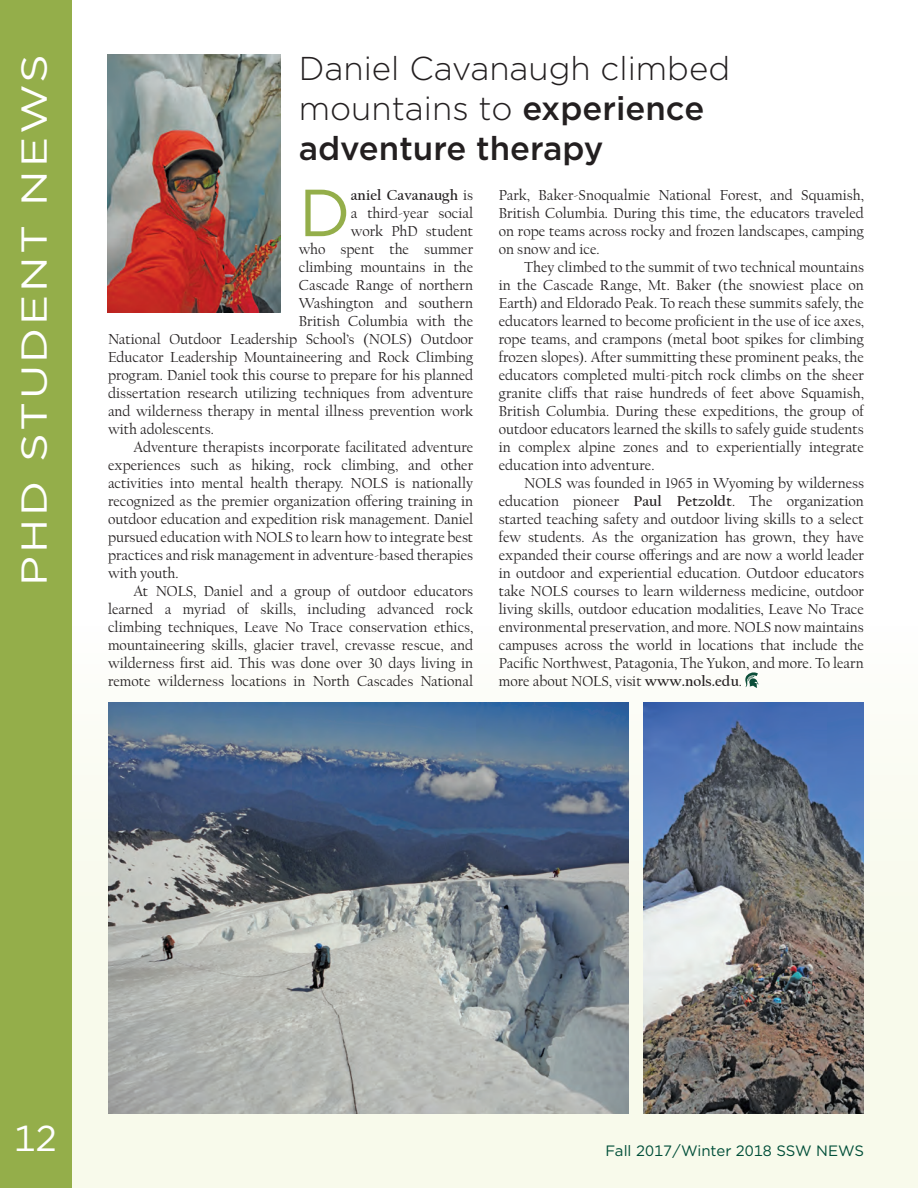
<style>
.page{position:relative;width:918px;height:1188px;background:#fff}
.page>*{position:absolute;margin:0;border:0;box-sizing:border-box;transform-origin:0 0}
.t1{font:66.45px "Gotham";color:#94ae4a}
.t2{font:36px "Gotham";letter-spacing:.06em;color:#fff;scale:1.25 1}
.t3{font:36px "Gotham";letter-spacing:.06em;color:#fff}
.t4{font:300 33px/39.6px "Gotham";color:#231f20}
.t5{font:15px/18px "Californian FB";color:#231f20;text-align:justify}
.t6{font:15px "Gotham";color:#004e38}
.t7{font:700 15px "Californian FB";color:#231f20}
.s1{font-weight:500}
.s2{font-weight:400}
.s3{font-weight:700}
</style>
<div class="page">
<div style="left:66px;top:626px;width:852px;height:562px;background:linear-gradient(to right,#f8faf1,#f8faf1)"></div>
<div style="left:0;top:0;width:72px;height:1188px;background:#94ae4a"></div>
<svg style="left:745px;top:672px;width:14px;height:16px"></svg>
<img style="left:107px;top:54px;width:174px;height:258px">
<img style="left:108px;top:703px;width:521px;height:410px">
<img style="left:643px;top:703px;width:221px;height:410px">
<h2 class="t2" style="left:11px;top:586px;width:427px;rotate:-90deg">PHD STUDENT NEWS</h2>
<h3 class="t4" style="left:299px;top:48px;width:433px">Daniel Cavanaugh climbed mountains to <span class="s1">experience adventure therapy</span></h3>
<h1 class="t1" style="left:299px;top:170px;width:53px">D</h1>
<p class="t7" style="left:351px;top:187px;width:124px">aniel Cavanaugh <span class="s2">is</span></p>
<p class="t5" style="left:499px;top:187px;width:367px">Park, Baker-Snoqualmie National Forest, and Squamish, British Columbia. During this time, the educators traveled on rope teams across rocky and frozen landscapes, camping on snow and ice.</p>
<p class="t5" style="left:499px;top:259px;width:367px;text-indent:26px">They climbed to the summit of two technical mountains in the Cascade Range, Mt. Baker (the snowiest place on Earth) and Eldorado Peak. To reach these summits safely, the educators learned to become proficient in the use of ice axes, rope teams, and crampons (metal boot spikes for climbing frozen slopes). After summitting these prominent peaks, the educators completed multi-pitch rock climbs on the sheer granite cliffs that raise hundreds of feet above Squamish, British Columbia. During these expeditions, the group of outdoor educators learned the skills to safely guide students in complex alpine zones and to experientially integrate education into adventure.</p>
<p class="t5" style="left:499px;top:475px;width:367px;text-indent:26px">NOLS was founded in 1965 in Wyoming by wilderness education pioneer <span class="s3">Paul Petzoldt</span>. The organization started teaching safety and outdoor living skills to a select few students. As the organization has grown, they have expanded their course offerings and are now a world leader in outdoor and experiential education. Outdoor educators take NOLS courses to learn wilderness medicine, outdoor living skills, outdoor education modalities, Leave No Trace environmental preservation, and more. NOLS now maintains campuses across the world in locations that include the Pacific Northwest, Patagonia, The Yukon, and more. To learn more about NOLS, visit <span class="s3">www.nols.edu</span>.</p>
<p class="t5" style="left:351px;top:205px;width:124px">a third-year social</p>
<p class="t5" style="left:351px;top:223px;width:124px">work PhD student</p>
<p class="t5" style="left:299px;top:241px;width:176px">who spent the summer</p>
<p class="t5" style="left:299px;top:259px;width:176px">climbing mountains in the</p>
<p class="t5" style="left:299px;top:277px;width:176px">Cascade Range of northern</p>
<p class="t5" style="left:299px;top:295px;width:176px">Washington and southern</p>
<p class="t5" style="left:299px;top:313px;width:176px">British Columbia with the</p>
<p class="t5" style="left:108px;top:331px;width:367px">National Outdoor Leadership School’s (NOLS) Outdoor</p>
<p class="t5" style="left:108px;top:349px;width:367px">Educator Leadership Mountaineering and Rock Climbing</p>
<p class="t5" style="left:108px;top:367px;width:367px">program. Daniel took this course to prepare for his planned</p>
<p class="t5" style="left:108px;top:385px;width:367px">dissertation research utilizing techniques from adventure</p>
<p class="t5" style="left:108px;top:403px;width:367px">and wilderness therapy in mental illness prevention work</p>
<p class="t5" style="left:108px;top:421px;width:108px">with adolescents.</p>
<p class="t5" style="left:134px;top:439px;width:341px">Adventure therapists incorporate facilitated adventure</p>
<p class="t5" style="left:108px;top:457px;width:367px">experiences such as hiking, rock climbing, and other</p>
<p class="t5" style="left:108px;top:475px;width:367px">activities into mental health therapy. NOLS is nationally</p>
<p class="t5" style="left:108px;top:493px;width:367px">recognized as the premier organization offering training in</p>
<p class="t5" style="left:108px;top:511px;width:367px">outdoor education and expedition risk management. Daniel</p>
<p class="t5" style="left:108px;top:529px;width:367px">pursued education with NOLS to learn how to integrate best</p>
<p class="t5" style="left:108px;top:547px;width:367px">practices and risk management in adventure-based therapies</p>
<p class="t5" style="left:108px;top:565px;width:72px">with youth.</p>
<p class="t5" style="left:134px;top:583px;width:341px">At NOLS, Daniel and a group of outdoor educators</p>
<p class="t5" style="left:108px;top:601px;width:367px">learned a myriad of skills, including advanced rock</p>
<p class="t5" style="left:108px;top:619px;width:367px">climbing techniques, Leave No Trace conservation ethics,</p>
<p class="t5" style="left:108px;top:637px;width:367px">mountaineering skills, glacier travel, crevasse rescue, and</p>
<p class="t5" style="left:108px;top:655px;width:367px">wilderness first aid. This was done over 30 days living in</p>
<p class="t5" style="left:108px;top:673px;width:367px">remote wilderness locations in North Cascades National</p>
<h2 class="t3" style="left:14px;top:1115px;width:45px">12</h2>
<p class="t6" style="left:606px;top:1142px;width:260px">Fall 2017/Winter 2018 SSW NEWS</p>
</div>
